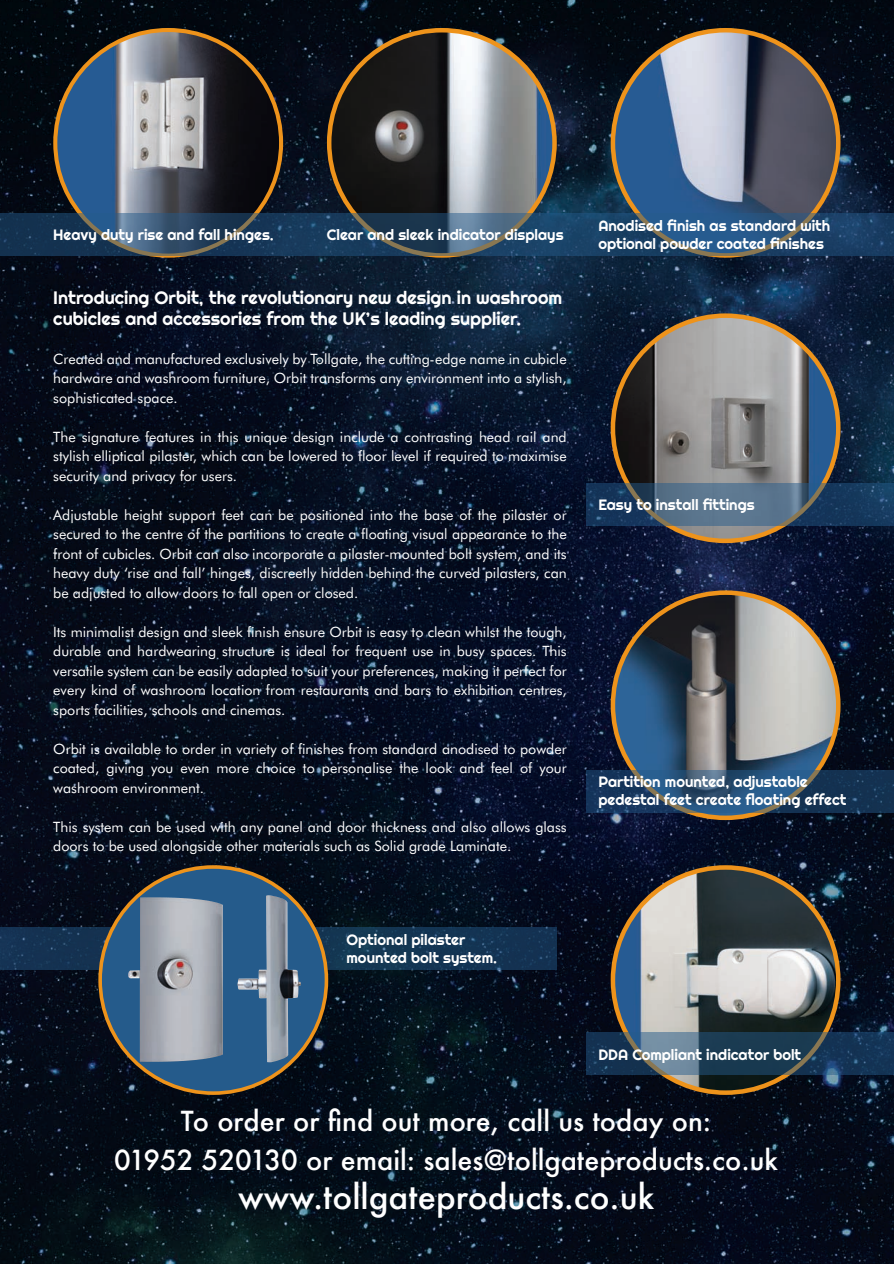
<style>
.page{position:relative;width:894px;height:1264px;background:#fff}
.page>*{position:absolute;margin:0;border:0;box-sizing:border-box;transform-origin:0 0}
.t1{font:500 33px "Futura";color:#fff}
.t2{font:500 27px/39px "Futura";color:#fff;text-align:center}
.t3{font:18px/21px "Righteous";color:#fff}
.t4{font:15px/18px "Righteous";color:#fff}
.t5{font:14.25px/19.5px "Futura BT";color:#fff;text-align:justify}
</style>
<div class="page">
<img style="left:0;top:0;width:893px;height:1264px">
<img style="left:612px;top:30px;width:225px;height:225px;border-radius:113px">
<img style="left:612px;top:316px;width:225px;height:225px;border-radius:113px">
<img style="left:612px;top:592px;width:225px;height:226px;border-radius:113px">
<img style="left:612px;top:867px;width:225px;height:225px;border-radius:113px">
<img style="left:329px;top:30px;width:225px;height:225px;border-radius:113px">
<img style="left:55px;top:30px;width:226px;height:226px;border-radius:113px">
<svg style="left:0;top:214px;width:893px;height:42px;background:#294967"></svg>
<svg style="left:585px;top:483px;width:308px;height:43px;background:#3a5772"></svg>
<svg style="left:585px;top:770px;width:308px;height:42px;background:#244769"></svg>
<svg style="left:585px;top:1032px;width:308px;height:42px;background:#2b4861"></svg>
<div style="left:0;top:927px;width:556px;height:42px;background:#143452"></div>
<svg style="left:100px;top:867px;width:226px;height:226px;background:#3b6383"></svg>
<img style="left:128px;top:897px;width:87px;height:164px">
<img style="left:237px;top:895px;width:64px;height:167px">
<p class="t4" style="left:53px;top:226px;width:222px">Heavy duty rise and fall hinges.</p>
<p class="t4" style="left:327px;top:226px;width:238px">Clear and sleek indicator displays</p>
<p class="t4" style="left:598px;top:217px;width:233px">Anodised finish as standard with optional powder coated finishes</p>
<p class="t3" style="left:53px;top:287px;width:510px">Introducing Orbit, the revolutionary new design in washroom cubicles and accessories from the UK’s leading supplier.</p>
<p class="t5" style="left:53px;top:349px;width:514px">Created and manufactured exclusively by Tollgate, the cutting-edge name in cubicle hardware and washroom furniture, Orbit transforms any environment into a stylish, sophisticated space.</p>
<p class="t5" style="left:53px;top:427px;width:514px">The signature features in this unique design include a contrasting head rail and stylish elliptical pilaster, which can be lowered to floor level if required to maximise security and privacy for users.</p>
<p class="t5" style="left:53px;top:505px;width:514px">Adjustable height support feet can be positioned into the base of the pilaster or secured to the centre of the partitions to create a floating visual appearance to the front of cubicles. Orbit can also incorporate a pilaster-mounted bolt system, and its heavy duty ‘rise and fall’ hinges, discreetly hidden behind the curved pilasters, can be adjusted to allow doors to fall open or closed.</p>
<p class="t5" style="left:53px;top:622px;width:514px">Its minimalist design and sleek finish ensure Orbit is easy to clean whilst the tough, durable and hardwearing structure is ideal for frequent use in busy spaces. This versatile system can be easily adapted to suit your preferences, making it perfect for every kind of washroom location from restaurants and bars to exhibition centres, sports facilities, schools and cinemas.</p>
<p class="t5" style="left:53px;top:739px;width:514px">Orbit is available to order in variety of finishes from standard anodised to powder coated, giving you even more choice to personalise the look and feel of your washroom environment.</p>
<p class="t5" style="left:53px;top:817px;width:514px">This system can be used with any panel and door thickness and also allows glass doors to be used alongside other materials such as Solid grade Laminate.</p>
<p class="t4" style="left:346px;top:930px;width:152px">Optional pilaster mounted bolt system.</p>
<p class="t4" style="left:598px;top:496px;width:158px">Easy to install fittings</p>
<p class="t4" style="left:598px;top:772px;width:249px">Partition mounted, adjustable pedestal feet create floating effect</p>
<p class="t4" style="left:598px;top:1045px;width:204px">DDA Compliant indicator bolt</p>
<h2 class="t2" style="left:114px;top:1100px;width:664px">To order or find out more, call us today on:<br>01952 520130 or email: sales@tollgateproducts.co.uk</h2>
<h1 class="t1" style="left:238px;top:1173px;width:417px">www.tollgateproducts.co.uk</h1>
</div>
